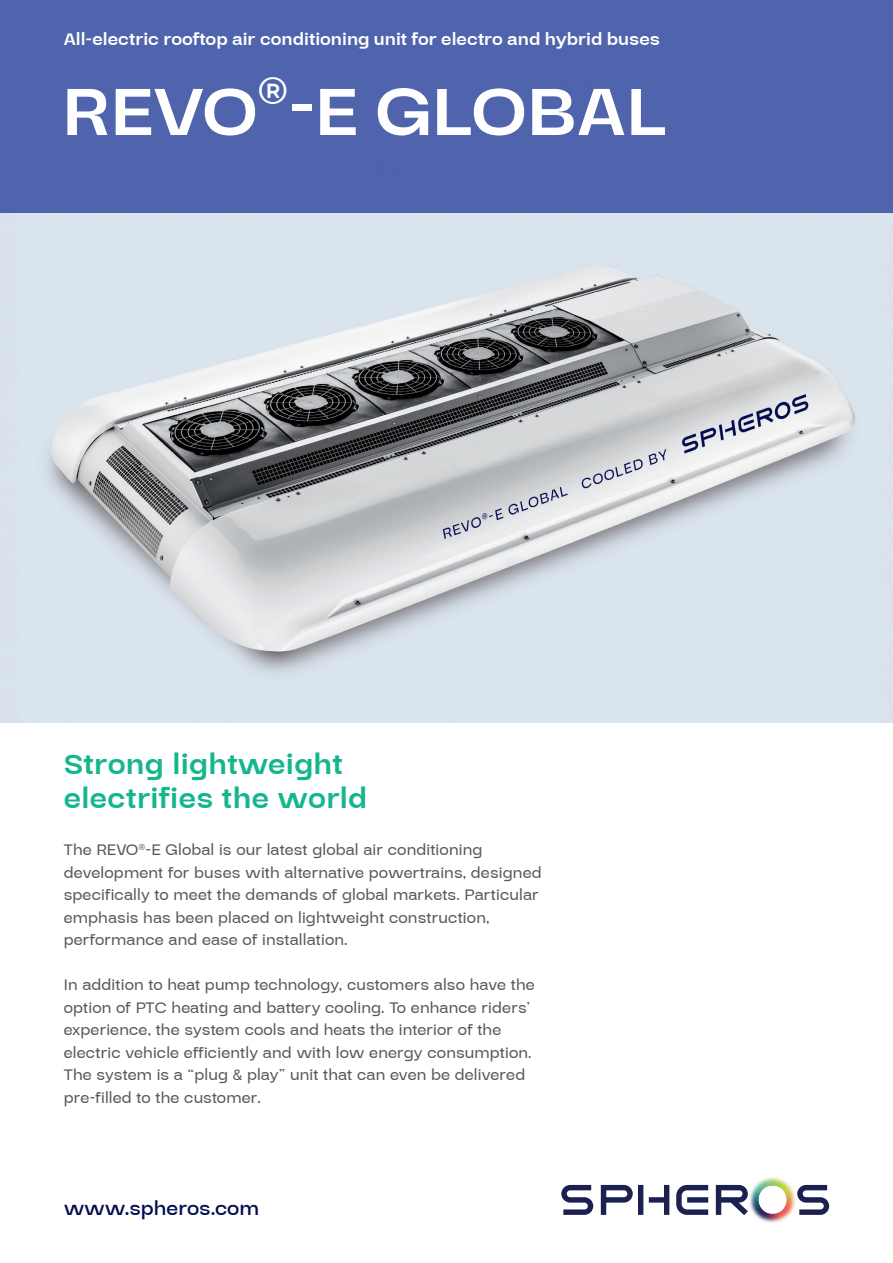
<style>
.page{position:relative;width:893px;height:1263px;background:#fff}
.page>*{position:absolute;margin:0;border:0;box-sizing:border-box;transform-origin:0 0}
.t1{font:700 72px "Stara";color:#fff}
.t2{font:700 30px/34.5px "Stara";letter-spacing:.01em;color:#15b68d}
.t3{font:600 21px "Stara";color:#010d4f}
.t4{font:700 18px "Stara";color:#fff}
.t5{font:500 16.5px/22.5px "Stara";letter-spacing:.01em;color:#57585a}
</style>
<div class="page">
<img style="left:0;top:0;width:893px;height:723px">
<img style="left:749px;top:1177px;width:47px;height:46px">
<img style="left:759px;top:1186px;width:27px;height:27px">
<svg style="left:561px;top:1185px;width:32px;height:30px"></svg>
<svg style="left:797px;top:1185px;width:32px;height:30px"></svg>
<svg style="left:676px;top:1185px;width:32px;height:30px"></svg>
<svg style="left:601px;top:1185px;width:42px;height:30px"></svg>
<svg style="left:649px;top:1185px;width:20px;height:30px"></svg>
<svg style="left:716px;top:1185px;width:32px;height:30px"></svg>
<p class="t4" style="left:64px;top:29px;width:598px">All-electric rooftop air conditioning unit for electro and hybrid buses</p>
<h1 class="t1" style="left:62px;top:70px;width:606px">REVO<sup>®</sup>-E GLOBAL</h1>
<h2 class="t2" style="left:64px;top:747px;width:305px">Strong lightweight electrifies the world</h2>
<p class="t5" style="left:64px;top:838px;width:479px">The REVO<sup>®</sup>-E Global is our latest global air conditioning development for buses with alternative powertrains, designed specifically to meet the demands of global markets. Particular emphasis has been placed on lightweight construction, performance and ease of installation.</p>
<p class="t5" style="left:64px;top:973px;width:473px">In addition to heat pump technology, customers also have the option of PTC heating and battery cooling. To enhance riders’ experience, the system cools and heats the interior of the electric vehicle efficiently and with low energy consumption.<br>The system is a “plug &amp; play” unit that can even be delivered pre-filled to the customer.</p>
<p class="t3" style="left:64px;top:1196px;width:197px">www.spheros.com</p>
</div>
